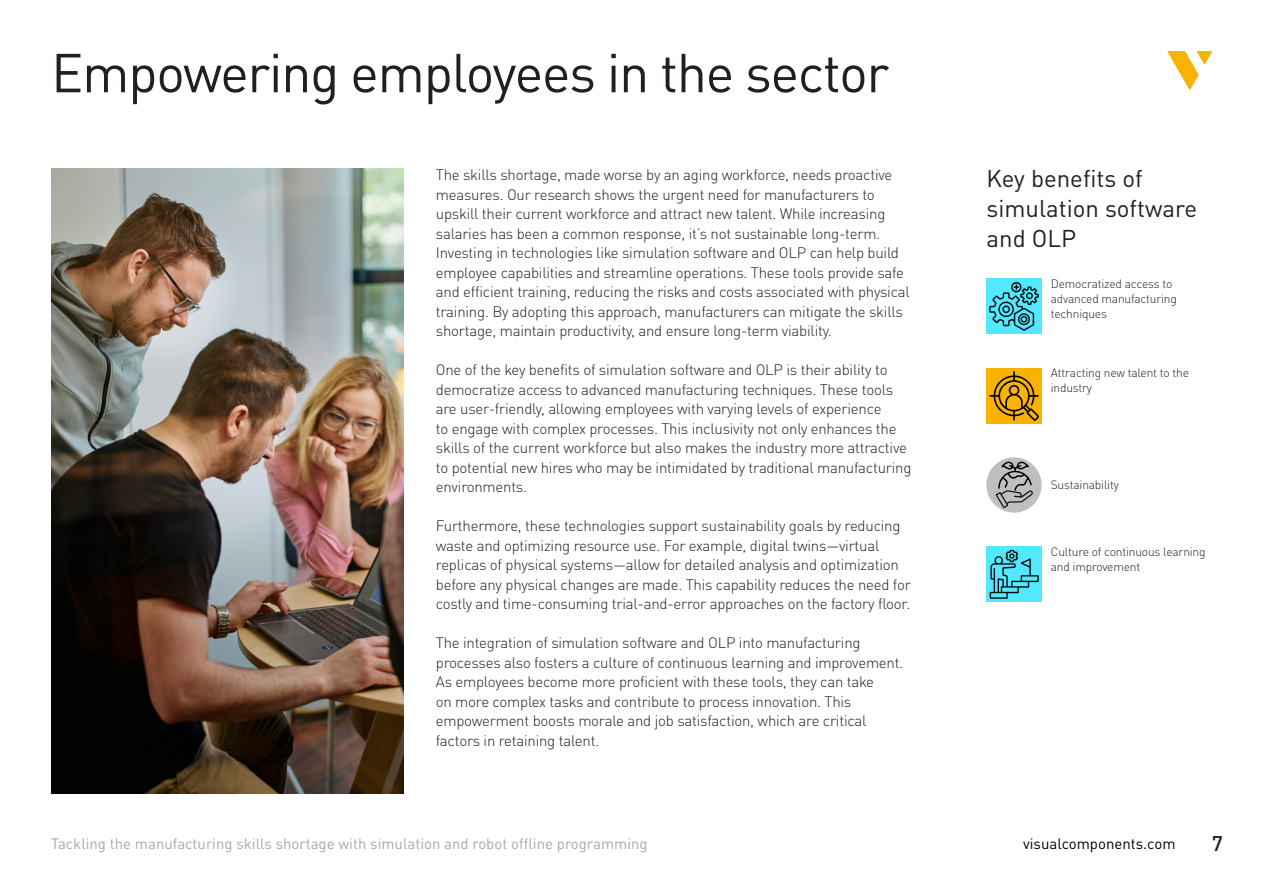
<style>
.page{position:relative;width:1263px;height:893px;background:#fff}
.page>*{position:absolute;margin:0;border:0;box-sizing:border-box;transform-origin:0 0}
.t1{font:54px "DINOT";letter-spacing:-.025em;color:#231f20}
.t2{font:24px/30px "DINOT";color:#231f20}
.t3{font:500 21px "DINOT";color:#231f20}
.body_text_black{font:300 15px/19.5px "DINOT";letter-spacing:-.015em;color:#231f20}
.t4{font:15px "DINOT";color:#a8a9ad}
.t5{font:15px "DINOT";color:#000}
.body_text_black-2{font:300 12px/15px "DINOT";letter-spacing:-.015em;color:#231f20}
</style>
<div class="page">
<img style="left:51px;top:169px;width:353px;height:625px">
<svg style="left:1167px;top:51px;width:45px;height:39px"></svg>
<div style="left:986px;top:457px;width:56px;height:56px;background:#bfbfbf;border-radius:50%"></div>
<div style="left:986px;top:368px;width:56px;height:55px;background:#fab200"></div>
<div style="left:986px;top:279px;width:56px;height:55px;background:#52e8ff"></div>
<svg style="left:989px;top:282px;width:50px;height:49px"></svg>
<svg style="left:995px;top:462px;width:38px;height:46px"></svg>
<div style="left:986px;top:547px;width:56px;height:55px;background:#52e8ff"></div>
<svg style="left:990px;top:550px;width:49px;height:49px"></svg>
<svg style="left:989px;top:371px;width:50px;height:49px"></svg>
<p class="t1" style="left:51px;top:39px;width:840px">Empowering employees in the sector</p>
<p class="body_text_black" style="left:436px;top:165px;width:475px">The skills shortage, made worse by an aging workforce, needs proactive measures. Our research shows the urgent need for manufacturers to upskill their current workforce and attract new talent. While increasing salaries has been a common response, it’s not sustainable long-term.<br>Investing in technologies like simulation software and OLP can help build employee capabilities and streamline operations. These tools provide safe and efficient training, reducing the risks and costs associated with physical training. By adopting this approach, manufacturers can mitigate the skills shortage, maintain productivity, and ensure long-term viability.</p>
<p class="body_text_black" style="left:436px;top:360px;width:477px">One of the key benefits of simulation software and OLP is their ability to democratize access to advanced manufacturing techniques. These tools are user-friendly, allowing employees with varying levels of experience<br>to engage with complex processes. This inclusivity not only enhances the skills of the current workforce but also makes the industry more attractive to potential new hires who may be intimidated by traditional manufacturing environments.</p>
<p class="body_text_black" style="left:436px;top:516px;width:476px">Furthermore, these technologies support sustainability goals by reducing waste and optimizing resource use. For example, digital twins—virtual replicas of physical systems—allow for detailed analysis and optimization before any physical changes are made. This capability reduces the need for costly and time-consuming trial-and-error approaches on the factory floor.</p>
<p class="body_text_black" style="left:436px;top:633px;width:469px">The integration of simulation software and OLP into manufacturing processes also fosters a culture of continuous learning and improvement.<br>As employees become more proficient with these tools, they can take<br>on more complex tasks and contribute to process innovation. This empowerment boosts morale and job satisfaction, which are critical factors in retaining talent.</p>
<p class="t2" style="left:986px;top:163px;width:212px">Key benefits of simulation software and OLP</p>
<p class="body_text_black-2" style="left:1051px;top:276px;width:128px">Democratized access to advanced manufacturing techniques</p>
<p class="body_text_black-2" style="left:1051px;top:365px;width:140px">Attracting new talent to the industry</p>
<p class="body_text_black-2" style="left:1051px;top:477px;width:70px">Sustainability</p>
<p class="body_text_black-2" style="left:1051px;top:544px;width:156px">Culture of continuous learning and improvement</p>
<p class="t4" style="left:51px;top:834px;width:598px">Tackling the manufacturing skills shortage with simulation and robot offline programming</p>
<p class="t5" style="left:1023px;top:834px;width:154px">visualcomponents.com</p>
<p class="t3" style="left:1212px;top:830px;width:13px">7</p>
</div>
